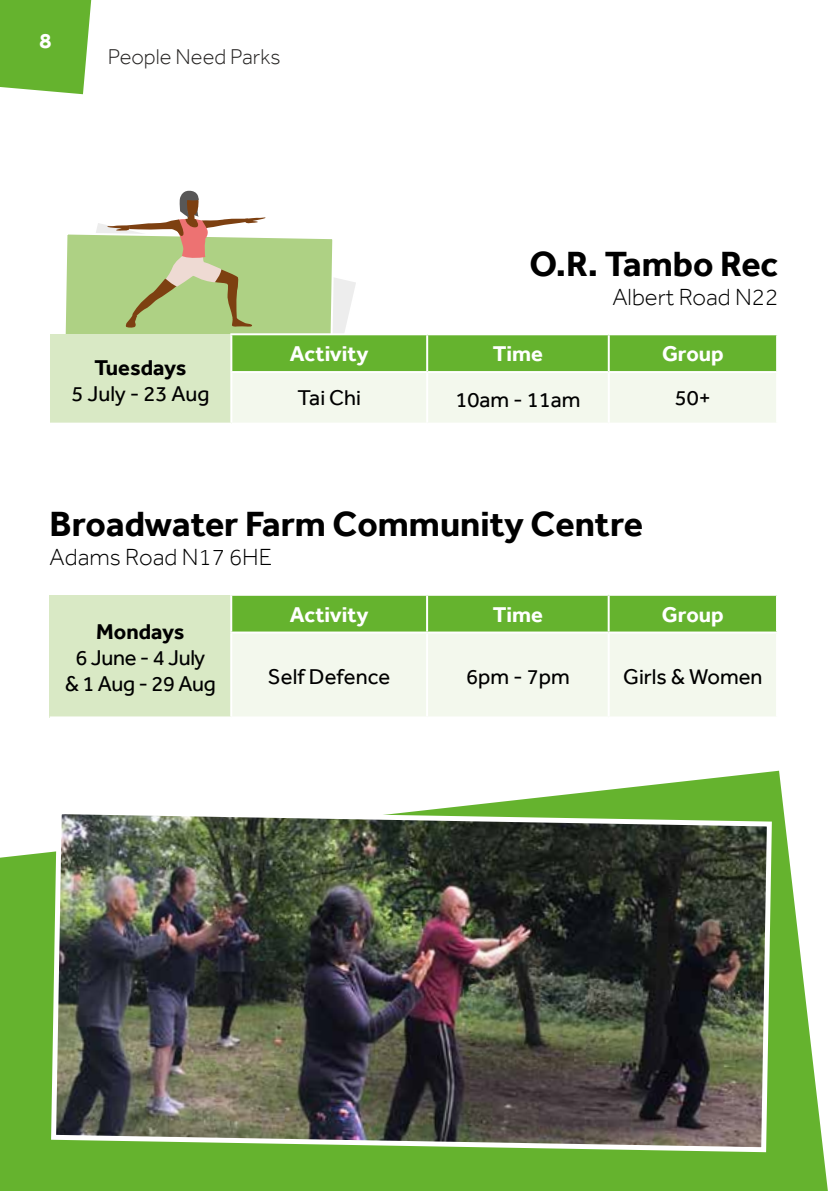
<style>
.page{position:relative;width:840px;height:1191px;background:#fff}
.page>*{position:absolute;margin:0;border:0;box-sizing:border-box;transform-origin:0 0}
.t1{font:700 36px "Effra";color:#000}
.t2{font:300 24px "Effra";color:#000}
.t3{font:22px/26.4px "Effra";color:#000;text-align:center}
.t4{font:700 22px "Effra";color:#fff}
.t5{font:300 22px "Effra";color:#232120}
.t6{font:700 22px "Effra";color:#000}
</style>
<div class="page">
<svg style="left:0;top:0;width:92px;height:94px;background:#71b93e"></svg>
<svg style="left:96px;top:223px;width:260px;height:110px"></svg>
<svg style="left:65px;top:231px;width:270px;height:103px;background:#b5d58f"></svg>
<svg style="left:107px;top:190px;width:158px;height:138px"></svg>
<svg style="left:0;top:770px;width:827px;height:421px;fill:#65b32e"></svg>
<img style="left:49px;top:806px;width:725px;height:348px">
<div style="left:50px;top:334px;width:181px;height:90px;background:#d9e9c5"></div>
<svg style="left:232px;top:335px;width:543px;height:88px;background:#b8db9e"></svg>
<hr style="left:230px;top:333px;width:197px;height:2px;background:#fff">
<hr style="left:426px;top:335px;width:2px;height:36px;background:#fff">
<hr style="left:607px;top:335px;width:2px;height:36px;background:#fff">
<hr style="left:230px;top:371px;width:197px;height:2px;background:#fff">
<hr style="left:427px;top:371px;width:181px;height:2px;background:#fff">
<hr style="left:426px;top:373px;width:2px;height:50px;background:#fff">
<hr style="left:608px;top:371px;width:169px;height:2px;background:#fff">
<hr style="left:607px;top:373px;width:2px;height:50px;background:#fff">
<hr style="left:230px;top:335px;width:2px;height:36px;background:#fff">
<hr style="left:230px;top:373px;width:2px;height:50px;background:#fff">
<hr style="left:50px;top:423px;width:181px;height:2px;background:#fff">
<div style="left:50px;top:595px;width:181px;height:122px;background:#d9e9c5"></div>
<div style="left:232px;top:596px;width:543px;height:35px;background:#65b32e"></div>
<div style="left:232px;top:634px;width:543px;height:82px;background:#f3f8ed"></div>
<hr style="left:230px;top:594px;width:197px;height:2px;background:#fff">
<hr style="left:426px;top:596px;width:2px;height:35px;background:#fff">
<hr style="left:607px;top:596px;width:2px;height:35px;background:#fff">
<hr style="left:230px;top:631px;width:197px;height:2px;background:#fff">
<hr style="left:426px;top:633px;width:2px;height:83px;background:#fff">
<hr style="left:607px;top:633px;width:2px;height:83px;background:#fff">
<hr style="left:230px;top:596px;width:2px;height:35px;background:#fff">
<hr style="left:230px;top:633px;width:2px;height:83px;background:#fff">
<hr style="left:50px;top:716px;width:181px;height:2px;background:#fff">
<p class="t4" style="left:39px;top:28px;width:13px">8</p>
<p class="t5" style="left:108px;top:44px;width:174px">People Need Parks</p>
<p class="t6" style="left:95px;top:354px;width:93px">Tuesdays</p>
<p class="t3" style="left:72px;top:380px;width:139px">5 July - 23 Aug</p>
<h1 class="t1" style="left:529px;top:242px;width:250px">O.R. Tambo Rec</h1>
<p class="t2" style="left:612px;top:283px;width:167px">Albert Road N22</p>
<p class="t4" style="left:290px;top:340px;width:80px">Activity</p>
<p class="t4" style="left:492px;top:340px;width:52px">Time</p>
<p class="t4" style="left:661px;top:340px;width:63px">Group</p>
<p class="t3" style="left:297px;top:384px;width:65px">Tai Chi</p>
<p class="t3" style="left:455px;top:386px;width:126px">10am - 11am</p>
<p class="t3" style="left:674px;top:384px;width:37px">50+</p>
<h1 class="t1" style="left:50px;top:502px;width:594px">Broadwater Farm Community Centre</h1>
<p class="t2" style="left:50px;top:544px;width:224px">Adams Road N17 6HE</p>
<p class="t6" style="left:96px;top:618px;width:90px">Mondays</p>
<p class="t3" style="left:65px;top:644px;width:152px">6 June - 4 July<br>&amp; 1 Aug - 29 Aug</p>
<p class="t4" style="left:290px;top:601px;width:80px">Activity</p>
<p class="t4" style="left:492px;top:601px;width:52px">Time</p>
<p class="t4" style="left:661px;top:601px;width:63px">Group</p>
<p class="t3" style="left:268px;top:663px;width:124px">Self Defence</p>
<p class="t3" style="left:466px;top:663px;width:105px">6pm - 7pm</p>
<p class="t3" style="left:622px;top:663px;width:141px">Girls &amp; Women</p>
</div>
